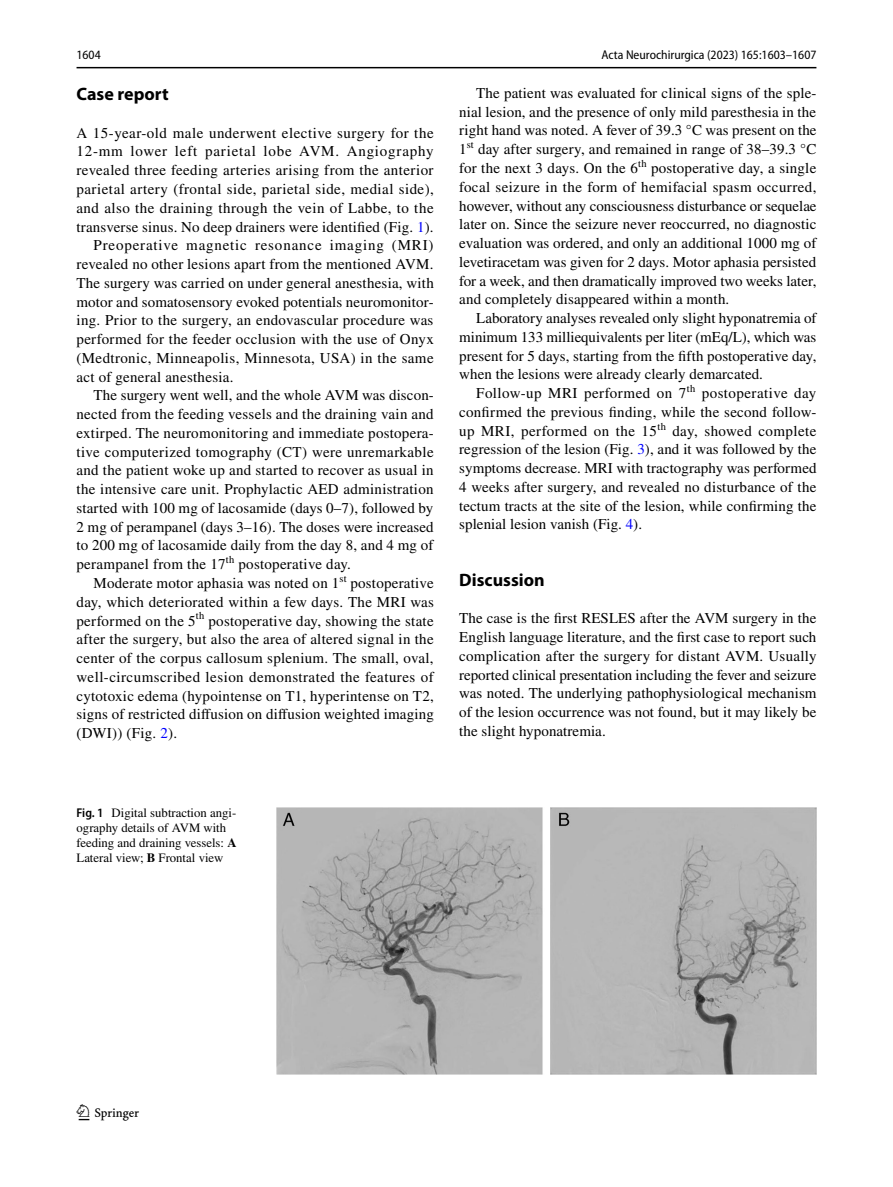
<style>
.page{position:relative;width:893px;height:1187px;background:#fff}
.page>*{position:absolute;margin:0;border:0;box-sizing:border-box;transform-origin:0 0}
.t1{font:22.5px "Springnew Regular 2";color:#000}
.t2{font:700 18px "Myriad Pro";color:#000}
.t3{font:15px/18.8px "STIX";letter-spacing:.02em;color:#000;text-align:justify}
.t4{font:15px "STIX";letter-spacing:.05em;color:#000}
.t5{font:15px "STIX";letter-spacing:.055em;color:#000}
.t6{font:12.75px/15px "STIX";color:#000}
.t7{font:semi-condensed 12.75px "Myriad Pro";color:#000}
.s1{color:#00f}
.s2{font-family:"Myriad Pro";font-weight:600;font-stretch:semi-condensed}
.s3{font-weight:700}
</style>
<div class="page">
<hr style="left:77px;top:67px;width:739px;height:1px;background:#000">
<img style="left:276px;top:807px;width:540px;height:266px">
<p class="t7" style="left:77px;top:48px;width:26px">1604</p>
<p class="t7" style="left:602px;top:48px;width:216px">Acta Neurochirurgica (2023) 165:1603–1607</p>
<p class="t2" style="left:77px;top:82px;width:94px">Case report</p>
<p class="t3" style="left:77px;top:124px;width:359px">A 15-year-old male underwent elective surgery for the</p>
<p class="t4" style="left:77px;top:141px;width:359px">12-mm lower left parietal lobe AVM. Angiography</p>
<p class="t3" style="left:77px;top:162px;width:359px">revealed three feeding arteries arising from the anterior</p>
<p class="t3" style="left:77px;top:180px;width:359px">parietal artery (frontal side, parietal side, medial side),</p>
<p class="t3" style="left:77px;top:199px;width:359px">and also the draining through the vein of Labbe, to the</p>
<p class="t3" style="left:77px;top:218px;width:359px">transverse sinus. No deep drainers were identified (Fig. <span class="s1">1</span>).</p>
<p class="t5" style="left:94px;top:235px;width:342px">Preoperative magnetic resonance imaging (MRI)</p>
<p class="t3" style="left:77px;top:255px;width:359px">revealed no other lesions apart from the mentioned AVM.</p>
<p class="t3" style="left:77px;top:274px;width:359px">The surgery was carried on under general anesthesia, with</p>
<p class="t3" style="left:77px;top:293px;width:359px">motor and somatosensory evoked potentials neuromonitor-</p>
<p class="t3" style="left:77px;top:312px;width:358px">ing. Prior to the surgery, an endovascular procedure was</p>
<p class="t3" style="left:77px;top:330px;width:359px">performed for the feeder occlusion with the use of Onyx</p>
<p class="t3" style="left:77px;top:349px;width:359px">(Medtronic, Minneapolis, Minnesota, USA) in the same</p>
<p class="t3" style="left:77px;top:368px;width:159px">act of general anesthesia.</p>
<p class="t3" style="left:94px;top:387px;width:342px">The surgery went well, and the whole AVM was discon-</p>
<p class="t3" style="left:77px;top:405px;width:359px">nected from the feeding vessels and the draining vain and</p>
<p class="t3" style="left:77px;top:424px;width:359px">extirped. The neuromonitoring and immediate postopera-</p>
<p class="t3" style="left:77px;top:443px;width:359px">tive computerized tomography (CT) were unremarkable</p>
<p class="t3" style="left:77px;top:462px;width:359px">and the patient woke up and started to recover as usual in</p>
<p class="t3" style="left:77px;top:480px;width:359px">the intensive care unit. Prophylactic AED administration</p>
<p class="t3" style="left:77px;top:499px;width:358px">started with 100 mg of lacosamide (days 0–7), followed by</p>
<p class="t3" style="left:77px;top:518px;width:359px">2 mg of perampanel (days 3–16). The doses were increased</p>
<p class="t3" style="left:77px;top:537px;width:358px">to 200 mg of lacosamide daily from the day 8, and 4 mg of</p>
<p class="t3" style="left:77px;top:555px;width:276px">perampanel from the 17<sup>th</sup> postoperative day.</p>
<p class="t3" style="left:94px;top:574px;width:342px">Moderate motor aphasia was noted on 1<sup>st</sup> postoperative</p>
<p class="t3" style="left:77px;top:593px;width:359px">day, which deteriorated within a few days. The MRI was</p>
<p class="t3" style="left:77px;top:612px;width:359px">performed on the 5<sup>th</sup> postoperative day, showing the state</p>
<p class="t3" style="left:77px;top:630px;width:359px">after the surgery, but also the area of altered signal in the</p>
<p class="t3" style="left:77px;top:649px;width:359px">center of the corpus callosum splenium. The small, oval,</p>
<p class="t3" style="left:77px;top:668px;width:359px">well-circumscribed lesion demonstrated the features of</p>
<p class="t3" style="left:77px;top:687px;width:359px">cytotoxic edema (hypointense on T1, hyperintense on T2,</p>
<p class="t3" style="left:77px;top:705px;width:359px">signs of restricted diffusion on diffusion weighted imaging</p>
<p class="t3" style="left:77px;top:724px;width:102px">(DWI)) (Fig. <span class="s1">2</span>).</p>
<p class="t3" style="left:459px;top:84px;width:359px;text-indent:17px">The patient was evaluated for clinical signs of the sple&shy;nial lesion, and the presence of only mild paresthesia in the right hand was noted. A fever of 39.3 °C was present on the 1<sup>st</sup> day after surgery, and remained in range of 38–39.3 °C for the next 3 days. On the 6<sup>th</sup> postoperative day, a single focal seizure in the form of hemifacial spasm occurred, however, without any consciousness disturbance or sequelae later on. Since the seizure never reoccurred, no diagnostic evaluation was ordered, and only an additional 1000 mg of levetiracetam was given for 2 days. Motor aphasia persisted for a week, and then dramatically improved two weeks later, and completely disappeared within a month.</p>
<p class="t3" style="left:459px;top:309px;width:359px;text-indent:17px">Laboratory analyses revealed only slight hyponatremia of minimum 133 milliequivalents per liter (mEq/L), which was present for 5 days, starting from the fifth postoperative day, when the lesions were already clearly demarcated.</p>
<p class="t3" style="left:459px;top:384px;width:359px;text-indent:17px">Follow-up MRI performed on 7<sup>th</sup> postoperative day confirmed the previous finding, while the second follow&shy;up MRI, performed on the 15<sup>th</sup> day, showed complete regression of the lesion (Fig. <span class="s1">3</span>), and it was followed by the symptoms decrease. MRI with tractography was performed 4 weeks after surgery, and revealed no disturbance of the tectum tracts at the site of the lesion, while confirming the splenial lesion vanish (Fig. <span class="s1">4</span>).</p>
<p class="t2" style="left:459px;top:568px;width:87px">Discussion</p>
<p class="t3" style="left:459px;top:609px;width:359px">The case is the first RESLES after the AVM surgery in the English language literature, and the first case to report such complication after the surgery for distant AVM. Usually reported clinical presentation including the fever and seizure was noted. The underlying pathophysiological mechanism of the lesion occurrence was not found, but it may likely be the slight hyponatremia.</p>
<p class="t6" style="left:77px;top:805px;width:161px"><span class="s2">Fig. 1</span> Digital subtraction angi&shy;ography details of AVM with feeding and draining vessels: <span class="s3">A<br></span>Lateral view; <span class="s3">B</span> Frontal view</p>
<h1 class="t1" style="left:79px;top:1104px;width:62px">1 3</h1>
</div>
